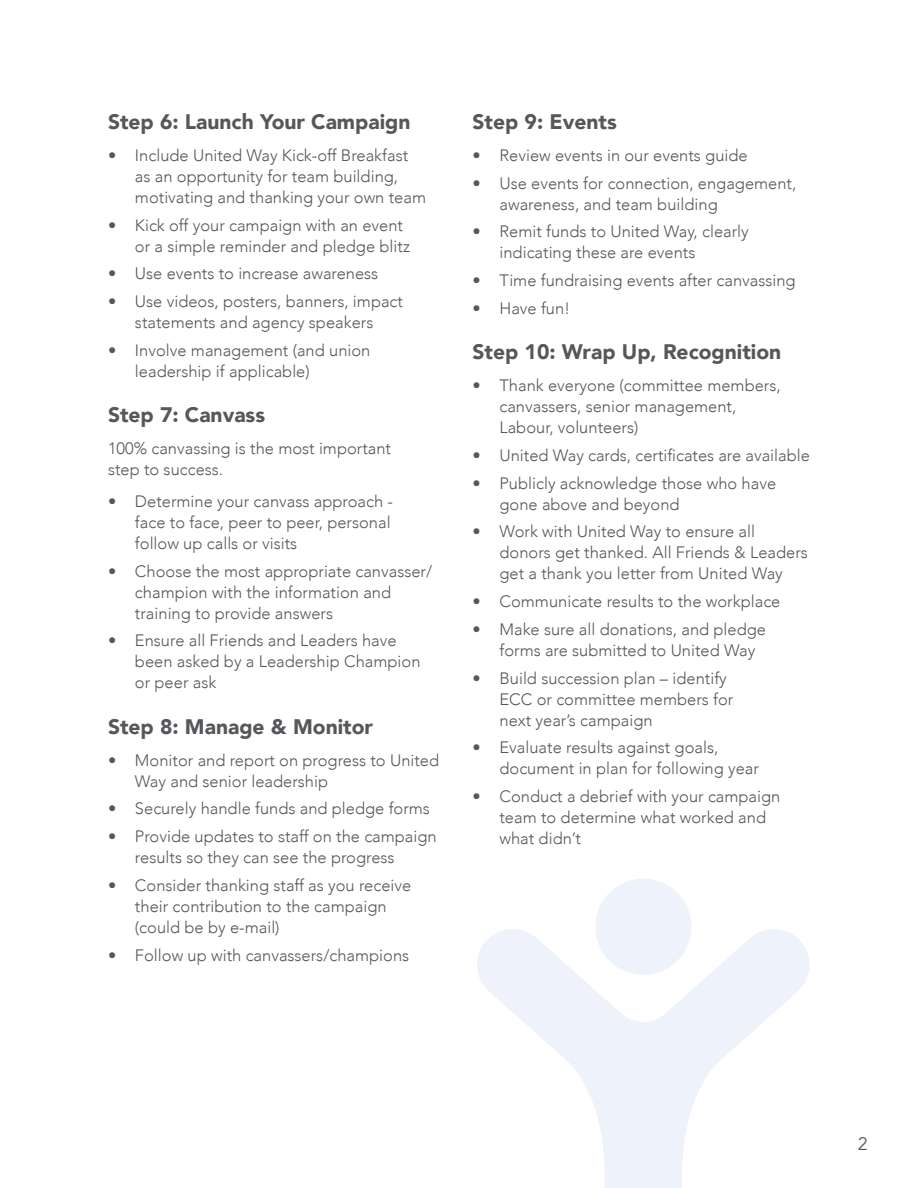
<style>
.page{position:relative;width:918px;height:1188px;background:#fff}
.page>*{position:absolute;margin:0;border:0;box-sizing:border-box;transform-origin:0 0}
.t1{font:900 21px "Avenir";color:#55575a}
.t2{font:18px "Avenir";color:#55575a}
.t3{font:300 16.5px/21px "Avenir";color:#55575a}
</style>
<div class="page">
<svg style="left:477px;top:929px;width:333px;height:259px"></svg>
<div style="left:595px;top:879px;width:97px;height:96px;background:#eef2fa;border-radius:50%"></div>
<p class="t1" style="left:108px;top:113px;width:304px">Step 6: Launch Your Campaign</p>
<p class="t3" style="left:135px;top:146px;width:293px;text-indent:-27px">• Include United Way Kick-off Breakfast as an opportunity for team building, motivating and thanking your own team</p>
<p class="t3" style="left:135px;top:216px;width:277px;text-indent:-27px">• Kick off your campaign with an event or a simple reminder and pledge blitz</p>
<p class="t3" style="left:108px;top:264px;width:272px">• Use events to increase awareness</p>
<p class="t3" style="left:108px;top:292px;width:297px;text-align:center">• Use videos, posters, banners, impact statements and agency speakers</p>
<p class="t3" style="left:135px;top:341px;width:237px;text-indent:-27px">• Involve management (and union leadership if applicable)</p>
<p class="t1" style="left:108px;top:406px;width:159px">Step 7: Canvass</p>
<p class="t3" style="left:108px;top:438px;width:285px">100% canvassing is the most important step to success.</p>
<p class="t3" style="left:135px;top:492px;width:260px;text-indent:-27px">• Determine your canvass approach - face to face, peer to peer, personal follow up calls or visits</p>
<p class="t3" style="left:135px;top:562px;width:299px;text-indent:-27px">• Choose the most appropriate canvasser/ champion with the information and training to provide answers</p>
<p class="t3" style="left:135px;top:631px;width:287px;text-indent:-27px">• Ensure all Friends and Leaders have been asked by a Leadership Champion or peer ask</p>
<p class="t1" style="left:108px;top:718px;width:267px">Step 8: Manage &amp; Monitor</p>
<p class="t3" style="left:135px;top:751px;width:306px;text-indent:-27px">• Monitor and report on progress to United<br>Way and senior leadership</p>
<p class="t3" style="left:108px;top:799px;width:323px">• Securely handle funds and pledge forms</p>
<p class="t3" style="left:135px;top:827px;width:303px;text-indent:-27px">• Provide updates to staff on the campaign results so they can see the progress</p>
<p class="t3" style="left:135px;top:876px;width:278px;text-indent:-27px">• Consider thanking staff as you receive their contribution to the campaign (could be by e-mail)</p>
<p class="t3" style="left:108px;top:946px;width:303px">• Follow up with canvassers/champions</p>
<p class="t1" style="left:473px;top:113px;width:146px">Step 9: Events</p>
<p class="t3" style="left:473px;top:146px;width:277px">• Review events in our events guide</p>
<p class="t3" style="left:499px;top:174px;width:298px;text-indent:-27px">• Use events for connection, engagement, awareness, and team building</p>
<p class="t3" style="left:499px;top:222px;width:251px;text-indent:-27px">• Remit funds to United Way, clearly indicating these are events</p>
<p class="t3" style="left:473px;top:271px;width:325px">• Time fundraising events after canvassing</p>
<p class="t3" style="left:473px;top:299px;width:99px">• Have fun!</p>
<p class="t1" style="left:473px;top:343px;width:310px">Step 10: Wrap Up, Recognition</p>
<p class="t3" style="left:499px;top:376px;width:283px;text-indent:-27px">• Thank everyone (committee members, canvassers, senior management,<br>Labour, volunteers)</p>
<p class="t3" style="left:473px;top:446px;width:339px">• United Way cards, certificates are available</p>
<p class="t3" style="left:499px;top:474px;width:278px;text-indent:-27px">• Publicly acknowledge those who have gone above and beyond</p>
<p class="t3" style="left:499px;top:522px;width:310px;text-indent:-27px">• Work with United Way to ensure all donors get thanked. All Friends &amp; Leaders get a thank you letter from United Way</p>
<p class="t3" style="left:473px;top:592px;width:309px">• Communicate results to the workplace</p>
<p class="t3" style="left:499px;top:620px;width:268px;text-indent:-27px">• Make sure all donations, and pledge forms are submitted to United Way</p>
<p class="t3" style="left:499px;top:669px;width:235px;text-indent:-27px">• Build succession plan – identify<br>ECC or committee members for next year’s campaign</p>
<p class="t3" style="left:499px;top:738px;width:261px;text-indent:-27px">• Evaluate results against goals, document in plan for following year</p>
<p class="t3" style="left:499px;top:787px;width:282px;text-indent:-27px">• Conduct a debrief with your campaign team to determine what worked and what didn’t</p>
<p class="t2" style="left:858px;top:1133px;width:12px">2</p>
</div>
